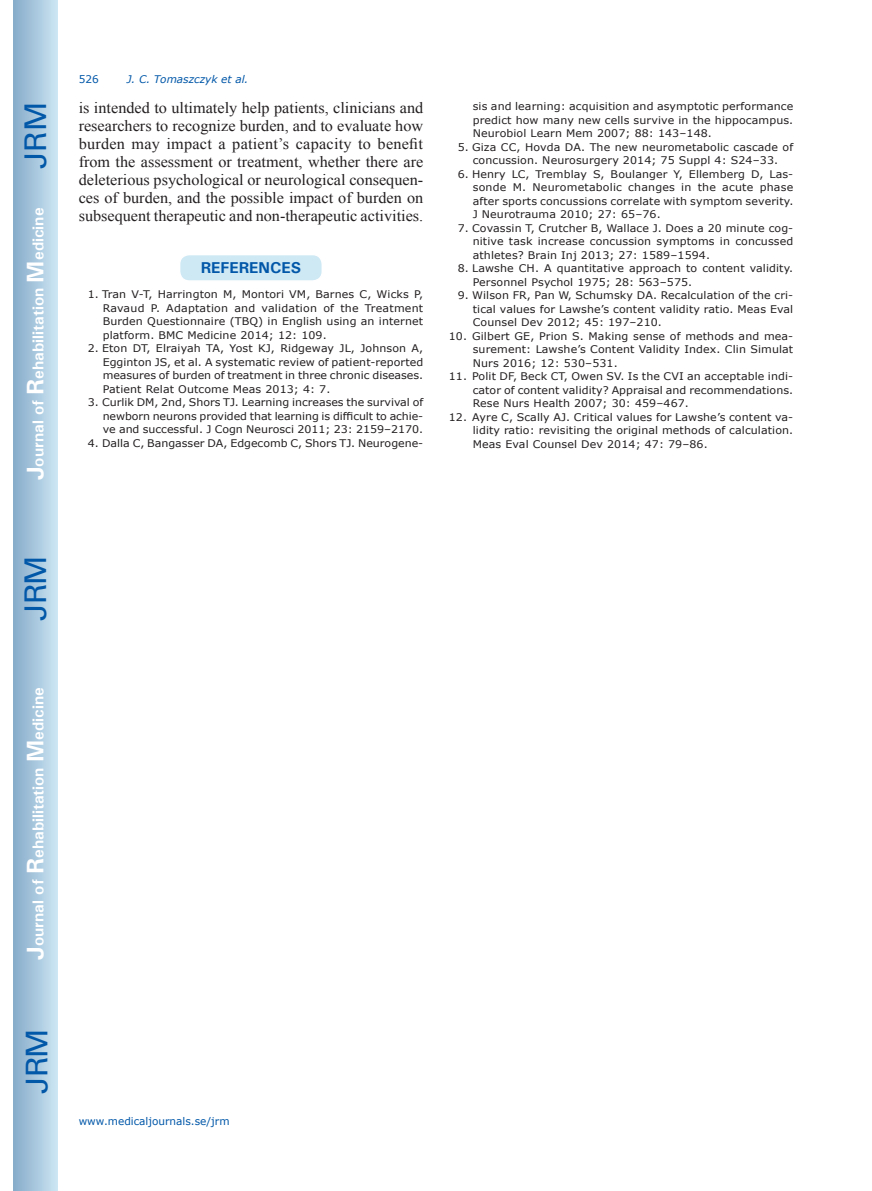
<style>
.page{position:relative;width:872px;height:1191px;background:#fff}
.page>*{position:absolute;margin:0;border:0;box-sizing:border-box;transform-origin:0 0}
.t1{font:30px "Univers";letter-spacing:-.03em;color:#0157a8}
.t2{font:15.75px/18px "Times New Roman";color:#231f20;text-align:justify}
.t3{font:700 15.75px "Univers";color:#fff}
.t4{font:700 15.75px "Univers";color:#0157a8}
.t5{font:10.5px/13.5px "Verdana";letter-spacing:.01em;color:#231f20;text-align:justify;scale:1.05 1}
.t6{font:10.5px "Verdana";color:#0157a8}
.t7{font:italic 10.5px "Verdana";color:#0157a8}
.s1{font-size:24px}
</style>
<div class="page">
<div style="left:14px;top:0;width:43px;height:1191px;background:linear-gradient(to right,#88acca,#cbe5f2)"></div>
<div style="left:180px;top:254px;width:142px;height:27px;background:#cee8f4;border-radius:10px"></div>
<div style="left:179px;top:254px;width:144px;height:28px;border:2px solid #fff;border-radius:10px"></div>
<h1 class="t1" style="left:18px;top:169px;width:68px;rotate:-90deg">JRM</h1>
<h2 class="t3" style="left:28px;top:480px;width:274px;rotate:-90deg"><span class="s1">J</span>ournal of <span class="s1">R</span>ehabilitation <span class="s1">M</span>edicine</h2>
<p class="t6" style="left:79px;top:72px;width:22px">526</p>
<p class="t7" style="left:127px;top:72px;width:123px">J. C. Tomaszczyk et al.</p>
<p class="t2" style="left:79px;top:98px;width:346px">is intended to ultimately help patients, clinicians and researchers to recognize burden, and to evaluate how burden may impact a patient’s capacity to benefit from the assessment or treatment, whether there are deleterious psychological or neurological consequen&shy;ces of burden, and the possible impact of burden on subsequent therapeutic and non-therapeutic activities.</p>
<h2 class="t4" style="left:201px;top:257px;width:102px">REFERENCES</h2>
<p class="t5" style="left:103px;top:288px;width:307px;text-indent:-15px">1. Tran V-T, Harrington M, Montori VM, Barnes C, Wicks P, Ravaud P. Adaptation and validation of the Treatment Burden Questionnaire (TBQ) in English using an internet platform. BMC Medicine 2014; 12: 109.</p>
<p class="t5" style="left:103px;top:342px;width:307px;text-indent:-15px">2. Eton DT, Elraiyah TA, Yost KJ, Ridgeway JL, Johnson A, Egginton JS, et al. A systematic review of patient-reported measures of burden of treatment in three chronic diseases.<br>Patient Relat Outcome Meas 2013; 4: 7.</p>
<p class="t5" style="left:103px;top:396px;width:307px;text-indent:-15px">3. Curlik DM, 2nd, Shors TJ. Learning increases the survival of newborn neurons provided that learning is difficult to achie&shy;ve and successful. J Cogn Neurosci 2011; 23: 2159–2170.</p>
<p class="t5" style="left:88px;top:436px;width:321px">4. Dalla C, Bangasser DA, Edgecomb C, Shors TJ. Neurogene-</p>
<p class="t5" style="left:473px;top:99px;width:307px">sis and learning: acquisition and asymptotic performance predict how many new cells survive in the hippocampus.<br>Neurobiol Learn Mem 2007; 88: 143–148.</p>
<p class="t5" style="left:458px;top:140px;width:321px;text-align:center">5. Giza CC, Hovda DA. The new neurometabolic cascade of concussion. Neurosurgery 2014; 75 Suppl 4: S24–33.</p>
<p class="t5" style="left:473px;top:167px;width:307px;text-indent:-15px">6. Henry LC, Tremblay S, Boulanger Y, Ellemberg D, Las&shy;sonde M. Neurometabolic changes in the acute phase after sports concussions correlate with symptom severity.<br>J Neurotrauma 2010; 27: 65–76.</p>
<p class="t5" style="left:473px;top:221px;width:307px;text-indent:-15px">7. Covassin T, Crutcher B, Wallace J. Does a 20 minute cog&shy;nitive task increase concussion symptoms in concussed athletes? Brain Inj 2013; 27: 1589–1594.</p>
<p class="t5" style="left:473px;top:261px;width:307px;text-indent:-15px">8. Lawshe CH. A quantitative approach to content validity.<br>Personnel Psychol 1975; 28: 563–575.</p>
<p class="t5" style="left:473px;top:288px;width:307px;text-indent:-15px">9. Wilson FR, Pan W, Schumsky DA. Recalculation of the cri&shy;tical values for Lawshe’s content validity ratio. Meas Eval Counsel Dev 2012; 45: 197–210.</p>
<p class="t5" style="left:473px;top:329px;width:307px;text-indent:-24px">10. Gilbert GE, Prion S. Making sense of methods and mea&shy;surement: Lawshe’s Content Validity Index. Clin Simulat Nurs 2016; 12: 530–531.</p>
<p class="t5" style="left:473px;top:369px;width:307px;text-indent:-24px">11. Polit DF, Beck CT, Owen SV. Is the CVI an acceptable indi&shy;cator of content validity? Appraisal and recommendations.<br>Rese Nurs Health 2007; 30: 459–467.</p>
<p class="t5" style="left:473px;top:410px;width:307px;text-indent:-24px">12. Ayre C, Scally AJ. Critical values for Lawshe’s content va&shy;lidity ratio: revisiting the original methods of calculation.<br>Meas Eval Counsel Dev 2014; 47: 79–86.</p>
<h1 class="t1" style="left:18px;top:620px;width:67px;rotate:-90deg">JRM</h1>
<h2 class="t3" style="left:28px;top:959px;width:274px;rotate:-90deg"><span class="s1">J</span>ournal of <span class="s1">R</span>ehabilitation <span class="s1">M</span>edicine</h2>
<h1 class="t1" style="left:19px;top:1093px;width:67px;rotate:-90deg">JRM</h1>
<p class="t6" style="left:79px;top:1114px;width:152px">www.medicaljournals.se/jrm</p>
</div>
